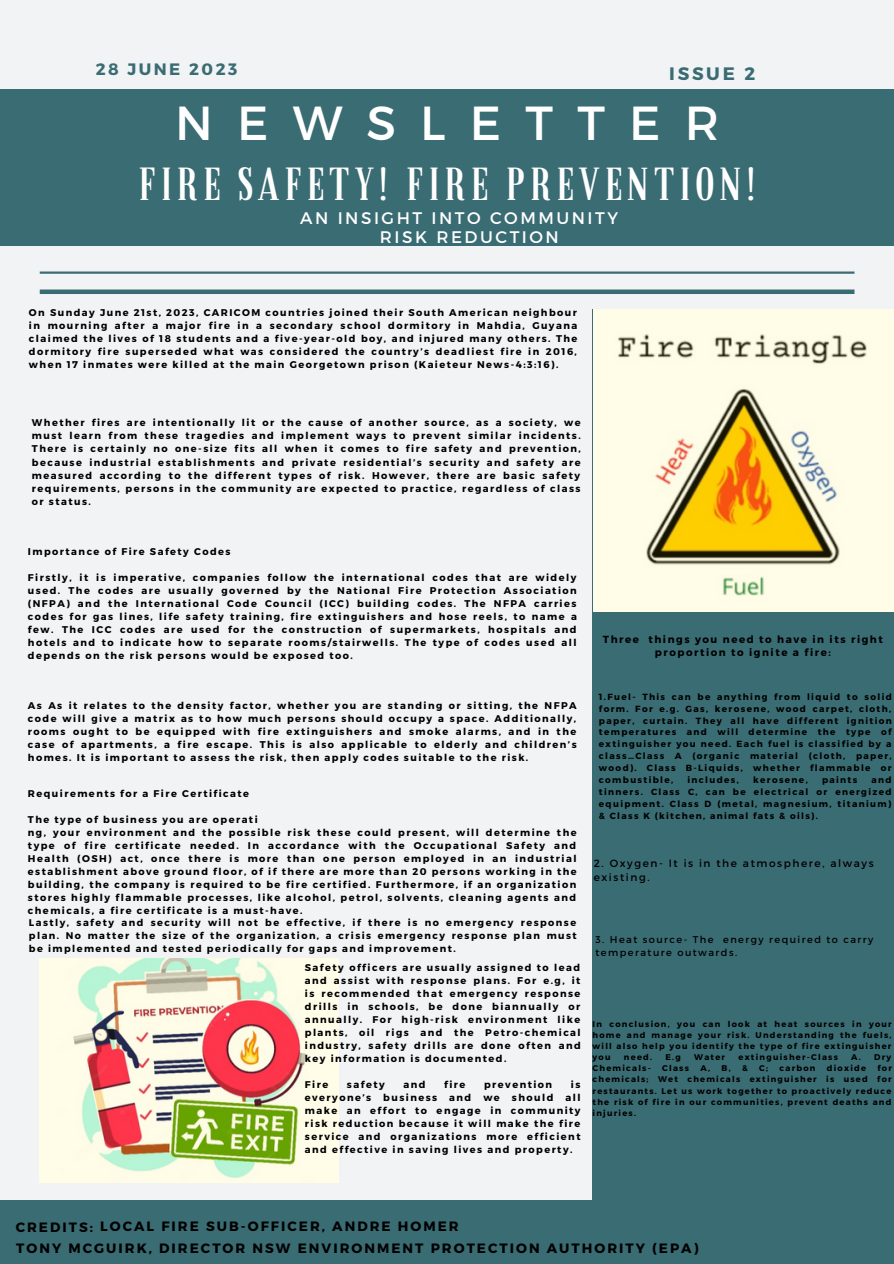
<style>
.page{position:relative;width:894px;height:1264px;background:#fff}
.page>*{position:absolute;margin:0;border:0;box-sizing:border-box;transform-origin:0 0}
.t1{font:47.7px "Montserrat";letter-spacing:.505em;color:#fff}
.t2{font:45.3px "Granaina limpia";letter-spacing:.1em;color:#fff}
.t3{font:700 18px "Montserrat";letter-spacing:.15em;color:#3a6c73}
.t4{font:16.8px/19.6px "Montserrat";letter-spacing:.15em;color:#fff}
.t5{font:700 16.5px "Montserrat";letter-spacing:.15em;color:#3a6c73}
.t6{font:700 13.5px "Montserrat";letter-spacing:.15em;color:#000}
.t7{font:10.5px/14px "Montserrat";letter-spacing:.15em;color:#000}
.t8{font:700 10.2px/13.6px "Montserrat";letter-spacing:.15em;color:#000;text-align:center}
.t9{font:700 9.75px/13px "Montserrat";letter-spacing:.15em;color:#000;text-align:justify}
.t10{font:9.75px/13px "Montserrat";letter-spacing:.15em;color:#000}
.t11{font:700 8.85px/11.9px "Montserrat";letter-spacing:.15em;color:#000;text-align:justify}
.t12{font:700 8.25px/10.9px "Montserrat";letter-spacing:.15em;color:#000;text-align:justify}
</style>
<div class="page">
<div style="left:0;top:0;width:893px;height:1263px;background:#f2f3f5"></div>
<div style="left:0;top:89px;width:893px;height:157px;background:#3a6c73"></div>
<div style="left:592px;top:310px;width:301px;height:893px;background:#3a6c73"></div>
<img style="left:593px;top:310px;width:299px;height:301px">
<div style="left:0;top:1200px;width:893px;height:63px;background:#3a6c73"></div>
<div style="left:40px;top:289px;width:814px;height:5px;background:#3a6c73"></div>
<hr style="left:40px;top:271px;width:814px;height:3px;background:#3a6c73">
<img style="left:40px;top:958px;width:298px;height:224px">
<p class="t5" style="left:96px;top:58px;width:143px">28 JUNE 2023</p>
<p class="t3" style="left:669px;top:61px;width:87px">ISSUE 2</p>
<p class="t1" style="left:175px;top:92px;width:545px">NEWSLETTER</p>
<p class="t2" style="left:138px;top:166px;width:619px">FIRE SAFETY! FIRE PREVENTION!</p>
<p class="t4" style="left:380px;top:207px;width:240px;text-indent:-80px">AN INSIGHT INTO COMMUNITY<br>RISK REDUCTION</p>
<p class="t9" style="left:29px;top:305px;width:549px">On Sunday June 21st, 2023, CARICOM countries joined their South American neighbour in mourning after a major fire in a secondary school dormitory in Mahdia, Guyana claimed the lives of 18 students and a five-year-old boy, and injured many others. The dormitory fire superseded what was considered the country’s deadliest fire in 2016, when 17 inmates were killed at the main Georgetown prison (Kaieteur News-4:3:16).</p>
<p class="t9" style="left:32px;top:416px;width:550px">Whether fires are intentionally lit or the cause of another source, as a society, we must learn from these tragedies and implement ways to prevent similar incidents.<br>There is certainly no one-size fits all when it comes to fire safety and prevention, because industrial establishments and private residential’s security and safety are measured according to the different types of risk. However, there are basic safety requirements, persons in the community are expected to practice, regardless of class or status.</p>
<p class="t9" style="left:28px;top:544px;width:204px">Importance of Fire Safety Codes</p>
<p class="t9" style="left:28px;top:571px;width:550px">Firstly, it is imperative, companies follow the international codes that are widely used. The codes are usually governed by the National Fire Protection Association (NFPA) and the International Code Council (ICC) building codes. The NFPA carries codes for gas lines, life safety training, fire extinguishers and hose reels, to name a few. The ICC codes are used for the construction of supermarkets, hospitals and hotels and to indicate how to separate rooms/stairwells. The type of codes used all depends on the risk persons would be exposed too.</p>
<p class="t9" style="left:28px;top:698px;width:550px">As As it relates to the density factor, whether you are standing or sitting, the NFPA code will give a matrix as to how much persons should occupy a space. Additionally, rooms ought to be equipped with fire extinguishers and smoke alarms, and in the case of apartments, a fire escape. This is also applicable to elderly and children’s homes. It is important to assess the risk, then apply codes suitable to the risk.</p>
<p class="t9" style="left:28px;top:786px;width:223px">Requirements for a Fire Certificate</p>
<p class="t9" style="left:28px;top:812px;width:231px">The type of business you are operati</p>
<p class="t9" style="left:28px;top:825px;width:550px">ng, your environment and the possible risk these could present, will determine the type of fire certificate needed. In accordance with the Occupational Safety and Health (OSH) act, once there is more than one person employed in an industrial establishment above ground floor, of if there are more than 20 persons working in the building, the company is required to be fire certified. Furthermore, if an organization stores highly flammable processes, like alcohol, petrol, solvents, cleaning agents and chemicals, a fire certificate is a must-have.</p>
<p class="t9" style="left:29px;top:915px;width:549px">Lastly, safety and security will not be effective, if there is no emergency response plan. No matter the size of the organization, a crisis emergency response plan must be implemented and tested periodically for gaps and improvement.</p>
<p class="t9" style="left:305px;top:960px;width:277px">Safety officers are usually assigned to lead and assist with response plans. For e.g, it is recommended that emergency response drills in schools, be done biannually or annually. For high-risk environment like plants, oil rigs and the Petro-chemical industry, safety drills are done often and key information is documented.</p>
<p class="t9" style="left:305px;top:1077px;width:25px">Fire</p>
<p class="t9" style="left:347px;top:1077px;width:39px">safety</p>
<p class="t9" style="left:403px;top:1077px;width:24px">and</p>
<p class="t9" style="left:444px;top:1077px;width:23px">fire</p>
<p class="t9" style="left:484px;top:1077px;width:69px">prevention</p>
<p class="t9" style="left:305px;top:1077px;width:277px;text-indent:266px">is everyone’s business and we should all make an effort to engage in community risk reduction because it will make the fire service and organizations more efficient and effective in saving lives and property.</p>
<p class="t8" style="left:602px;top:631px;width:281px">Three things you need to have in its right proportion to ignite a fire:</p>
<p class="t11" style="left:598px;top:690px;width:294px">1.Fuel- This can be anything from liquid to solid form. For e.g. Gas, kerosene, wood carpet, cloth, paper, curtain. They all have different ignition temperatures and will determine the type of extinguisher you need. Each fuel is classified by a class…Class A (organic material (cloth, paper, wood). Class B-Liquids, whether flammable or combustible,</p>
<p class="t11" style="left:687px;top:773px;width:53px">includes,</p>
<p class="t11" style="left:753px;top:773px;width:56px">kerosene,</p>
<p class="t11" style="left:821px;top:773px;width:37px">paints</p>
<p class="t11" style="left:598px;top:773px;width:294px;text-indent:272px">and tinners. Class C, can be electrical or energized equipment. Class D (metal, magnesium, titanium) &amp; Class K (kitchen, animal fats &amp; oils).</p>
<p class="t7" style="left:593px;top:855px;width:281px">2. Oxygen- It is in the atmosphere, always existing.</p>
<p class="t10" style="left:595px;top:932px;width:279px">3. Heat source- The energy required to carry temperature outwards.</p>
<p class="t12" style="left:592px;top:1018px;width:300px">In conclusion, you can look at heat sources in your home and manage your risk. Understanding the fuels, will also help you identify the type of fire extinguisher you</p>
<p class="t12" style="left:623px;top:1051px;width:30px">need.</p>
<p class="t12" style="left:665px;top:1051px;width:17px">E.g</p>
<p class="t12" style="left:694px;top:1051px;width:32px">Water</p>
<p class="t12" style="left:738px;top:1051px;width:101px">extinguisher-Class</p>
<p class="t12" style="left:851px;top:1051px;width:42px">A. Dry</p>
<p class="t12" style="left:592px;top:1062px;width:60px">Chemicals-</p>
<p class="t12" style="left:662px;top:1062px;width:28px">Class</p>
<p class="t12" style="left:700px;top:1062px;width:11px">A,</p>
<p class="t12" style="left:721px;top:1062px;width:11px">B,</p>
<p class="t12" style="left:742px;top:1062px;width:7px">&amp;</p>
<p class="t12" style="left:759px;top:1062px;width:10px">C;</p>
<p class="t12" style="left:779px;top:1062px;width:37px">carbon</p>
<p class="t12" style="left:826px;top:1062px;width:41px">dioxide</p>
<p class="t12" style="left:592px;top:1062px;width:301px;text-indent:285px">for chemicals; Wet chemicals extinguisher is used for restaurants. Let us work together to proactively reduce the risk of fire in our communities, prevent deaths and injuries.</p>
<p class="t6" style="left:16px;top:1218px;width:79px">CREDITS:</p>
<p class="t6" style="left:100px;top:1217px;width:360px">LOCAL FIRE SUB-OFFICER, ANDRE HOMER</p>
<p class="t6" style="left:16px;top:1239px;width:683px">TONY MCGUIRK, DIRECTOR NSW ENVIRONMENT PROTECTION AUTHORITY (EPA)</p>
</div>
